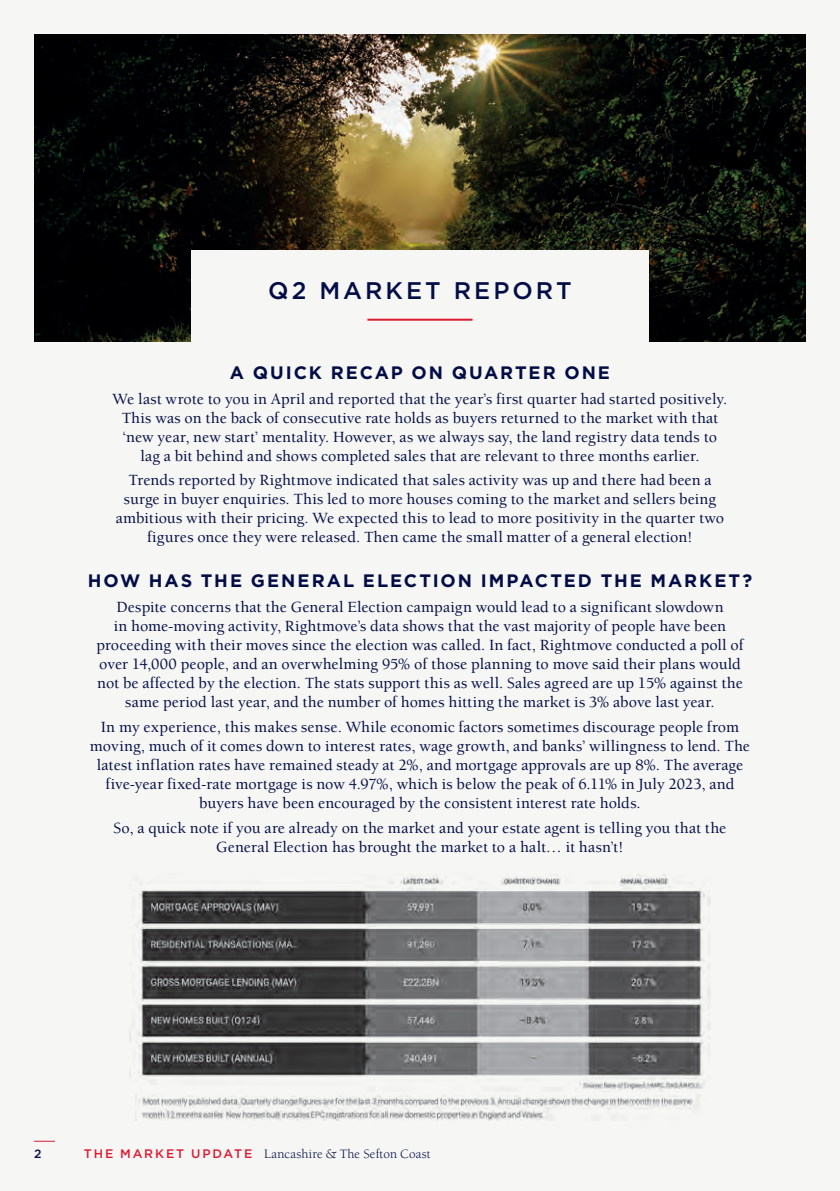
<style>
.page{position:relative;width:840px;height:1191px;background:#fff}
.page>*{position:absolute;margin:0;border:0;box-sizing:border-box;transform-origin:0 0}
.t1{font:500 24px "Gotham";letter-spacing:.13em;color:#020d45}
.t2{font:700 18px "Gotham";letter-spacing:.11em;color:#020d45}
.t3{font:500 16px/19px "Berkeley";letter-spacing:.005em;color:#020d45;text-align:center}
.t4{font:13.2px "Berkeley";letter-spacing:.015em;color:#020d45}
.t5{font:500 12px "Gotham";color:#020d45}
.s1{font-family:"Gotham";font-weight:500;font-size:12.4px;color:#dc1a32}
</style>
<div class="page">
<div style="left:0;top:0;width:839px;height:1191px;background:#f6f6f4"></div>
<img style="left:34px;top:34px;width:771px;height:307px">
<div style="left:191px;top:250px;width:457px;height:100px;background:#f6f6f4"></div>
<svg style="left:34px;top:1140px;width:21px;height:1px"></svg>
<hr style="left:367px;top:319px;width:105px;height:2px;background:#dc1a32">
<img style="left:135px;top:1095px;width:564px;height:25px">
<img style="left:130px;top:874px;width:579px;height:217px">
<p class="t1" style="left:268px;top:275px;width:305px">Q2 MARKET REPORT</p>
<p class="t2" style="left:230px;top:360px;width:381px">A QUICK RECAP ON QUARTER ONE</p>
<p class="t3" style="left:113px;top:389px;width:616px">We last wrote to you in April and reported that the year’s first quarter had started positively.<br>This was on the back of consecutive rate holds as buyers returned to the market with that ‘new year, new start’ mentality. However, as we always say, the land registry data tends to lag a bit behind and shows completed sales that are relevant to three months earlier.</p>
<p class="t3" style="left:116px;top:471px;width:609px">Trends reported by Rightmove indicated that sales activity was up and there had been a surge in buyer enquiries. This led to more houses coming to the market and sellers being ambitious with their pricing. We expected this to lead to more positivity in the quarter two figures once they were released. Then came the small matter of a general election!</p>
<p class="t2" style="left:88px;top:569px;width:665px">HOW HAS THE GENERAL ELECTION IMPACTED THE MARKET?</p>
<p class="t3" style="left:96px;top:598px;width:648px">Despite concerns that the General Election campaign would lead to a significant slowdown<br>in home-moving activity, Rightmove’s data shows that the vast majority of people have been proceeding with their moves since the election was called. In fact, Rightmove conducted a poll of over 14,000 people, and an overwhelming 95% of those planning to move said their plans would not be affected by the election. The stats support this as well. Sales agreed are up 15% against the same period last year, and the number of homes hitting the market is 3% above last year.</p>
<p class="t3" style="left:90px;top:717px;width:661px">In my experience, this makes sense. While economic factors sometimes discourage people from moving, much of it comes down to interest rates, wage growth, and banks’ willingness to lend. The latest inflation rates have remained steady at 2%, and mortgage approvals are up 8%. The average five-year fixed-rate mortgage is now 4.97%, which is below the peak of 6.11% in July 2023, and buyers have been encouraged by the consistent interest rate holds.</p>
<p class="t3" style="left:114px;top:818px;width:614px">So, a quick note if you are already on the market and your estate agent is telling you that the<br>General Election has brought the market to a halt… it hasn’t!</p>
<p class="t5" style="left:34px;top:1146px;width:9px">2</p>
<p class="t4" style="left:84px;top:1147px;width:348px"><span class="s1">THE MARKET UPDATE</span> Lancashire &amp; The Sefton Coast</p>
</div>
